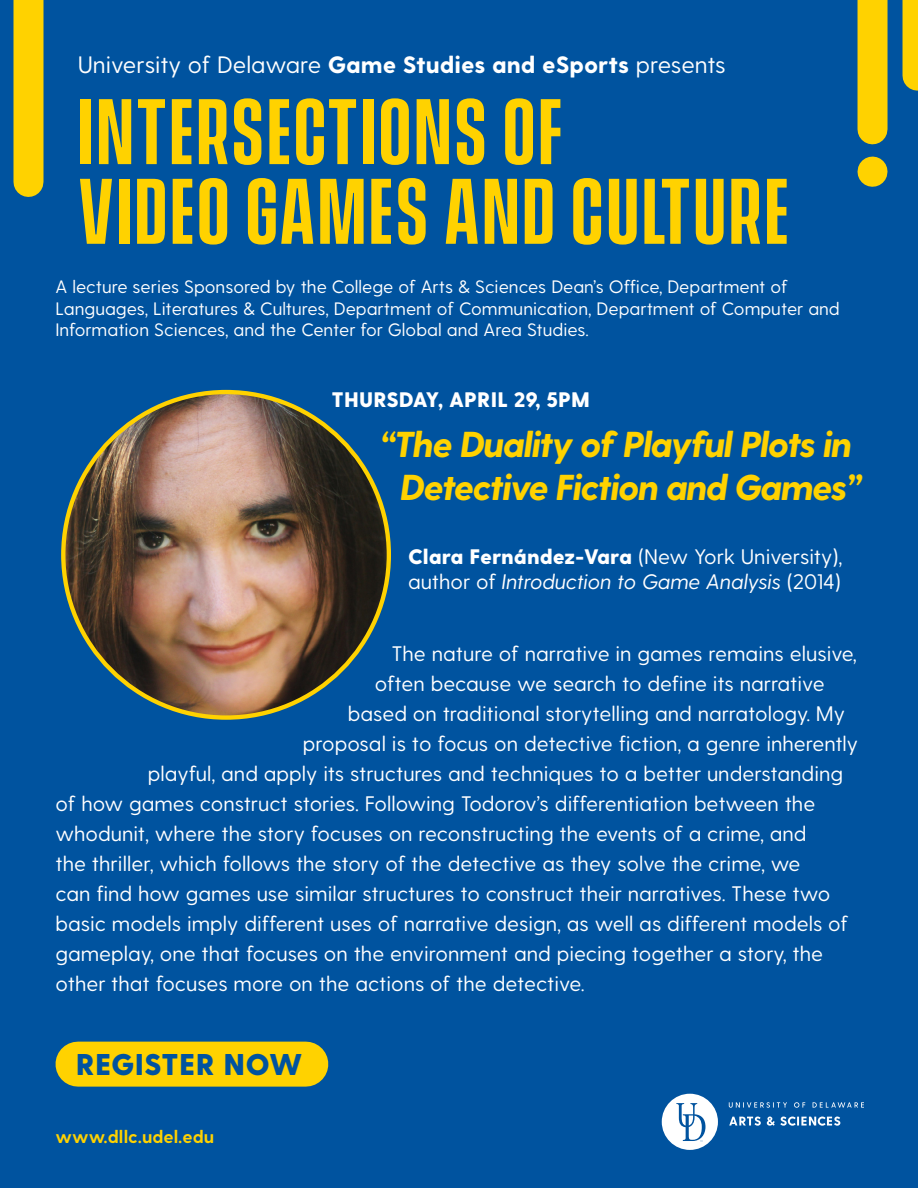
<style>
.page{position:relative;width:918px;height:1188px;background:#00539f}
.page>*{position:absolute;margin:0;border:0;box-sizing:border-box;transform-origin:0 0}
.t1{font:600 84.75px/79.7px "Vanguard CF";letter-spacing:.03em;color:#ffd200}
.t2{font:italic 800 36px/43.2px "Greycliff CF";letter-spacing:-.04em;color:#ffd200;text-align:center}
.t3{font:800 30px "Greycliff CF";letter-spacing:.01em;color:#00539f}
.t4{font:23.7px "Greycliff CF";color:#fff}
.t5{font:21px/25.2px "Greycliff CF";color:#fff}
.t6{font:800 21px "Greycliff CF";letter-spacing:.01em;color:#fff}
.t7{font:18px/21.6px "Greycliff CF";color:#fff}
.t8{font:700 18px "Greycliff CF";color:#ffd200}
.s1{font-weight:800}
.s2{font-style:italic}
</style>
<div class="page">
<div style="left:14px;top:0;width:30px;height:182px;background:#ffd200"></div>
<div style="left:903px;top:0;width:15px;height:76px;background:#ffd200"></div>
<div style="left:858px;top:0;width:30px;height:129px;background:#ffd200"></div>
<hr style="left:858px;top:172px;width:30px;height:1px;background:#ffd200">
<div style="left:78px;top:1042px;width:228px;height:45px;background:#ffd200"></div>
<svg style="left:662px;top:1094px;width:202px;height:56px"></svg>
<img style="left:63px;top:392px;width:326px;height:326px;border-radius:163px">
<p class="t4" style="left:78px;top:51px;width:650px">University of Delaware <span class="s1">Game Studies and eSports</span> presents</p>
<h1 class="t1" style="left:78px;top:94px;width:712px">INTERSECTIONS OF<br>VIDEO GAMES AND CULTURE</h1>
<p class="t7" style="left:56px;top:276px;width:786px">A lecture series Sponsored by the College of Arts &amp; Sciences Dean’s Office, Department of<br>Languages, Literatures &amp; Cultures, Department of Communication, Department of Computer and<br>Information Sciences, and the Center for Global and Area Studies.</p>
<p class="t6" style="left:332px;top:387px;width:260px">THURSDAY, APRIL 29, 5PM</p>
<h2 class="t2" style="left:380px;top:423px;width:484px">“The Duality of Playful Plots in<br>Detective Fiction and Games”</h2>
<p class="t5" style="left:408px;top:544px;width:436px"><span class="s1">Clara Fernández-Vara</span> (New York University), author of <span class="s2">Introduction to Game Analysis</span> (2014)</p>
<p class="t5" style="left:391px;top:641px;width:467px">The nature of narrative in games remains elusive,</p>
<p class="t5" style="left:375px;top:671px;width:451px">often because we search to define its narrative</p>
<p class="t5" style="left:348px;top:701px;width:499px">based on traditional storytelling and narratology. My</p>
<p class="t5" style="left:303px;top:731px;width:557px">proposal is to focus on detective fiction, a genre inherently</p>
<p class="t5" style="left:148px;top:761px;width:697px">playful, and apply its structures and techniques to a better understanding</p>
<p class="t5" style="left:55px;top:791px;width:761px">of how games construct stories. Following Todorov’s differentiation between the</p>
<p class="t5" style="left:55px;top:821px;width:753px">whodunit, where the story focuses on reconstructing the events of a crime, and</p>
<p class="t5" style="left:55px;top:851px;width:747px">the thriller, which follows the story of the detective as they solve the crime, we</p>
<p class="t5" style="left:55px;top:881px;width:776px">can find how games use similar structures to construct their narratives. These two</p>
<p class="t5" style="left:55px;top:911px;width:794px">basic models imply different uses of narrative design, as well as different models of</p>
<p class="t5" style="left:55px;top:941px;width:769px">gameplay, one that focuses on the environment and piecing together a story, the</p>
<p class="t5" style="left:55px;top:971px;width:531px">other that focuses more on the actions of the detective.</p>
<h3 class="t3" style="left:76px;top:1047px;width:229px">REGISTER NOW</h3>
<p class="t8" style="left:56px;top:1126px;width:160px">www.dllc.udel.edu</p>
</div>
